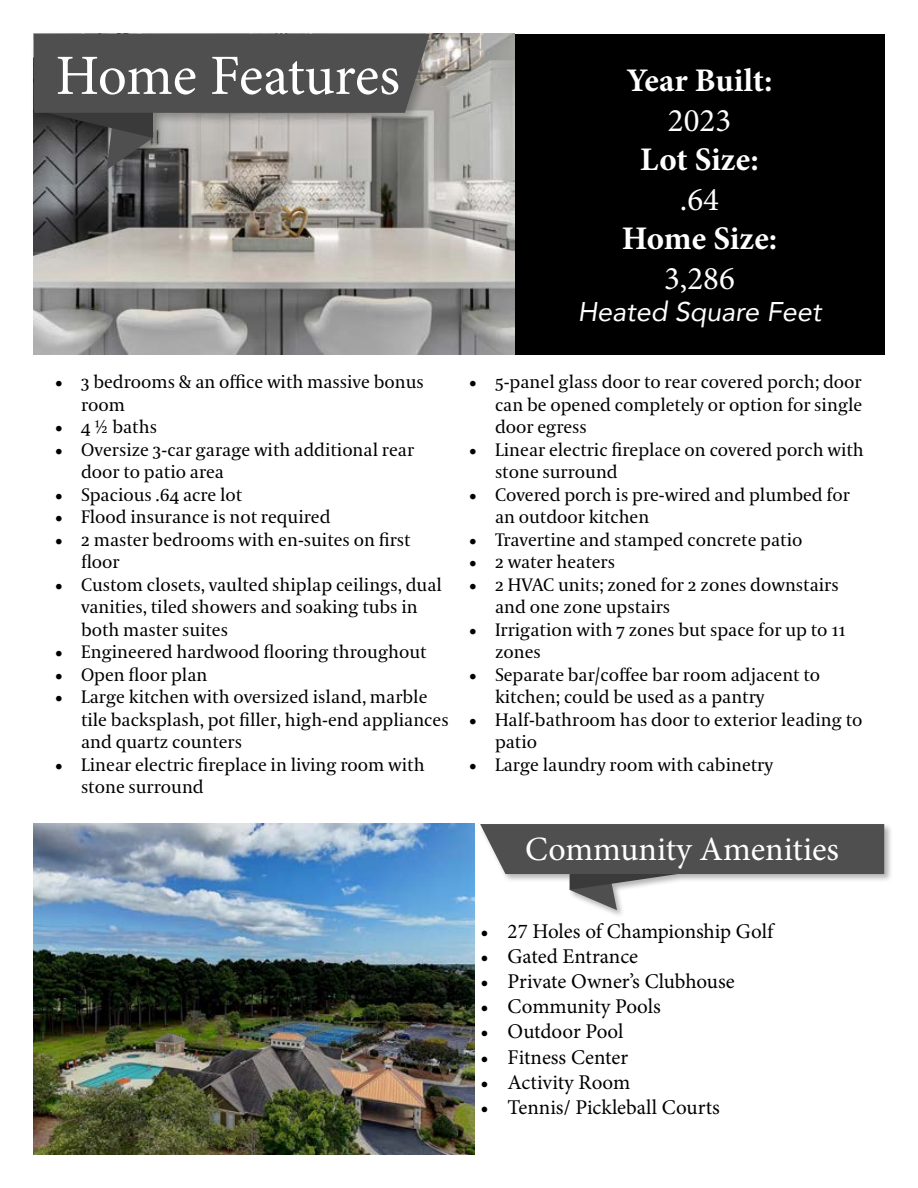
<style>
.page{position:relative;width:918px;height:1188px;background:#fff}
.page>*{position:absolute;margin:0;border:0;box-sizing:border-box;transform-origin:0 0}
.t1{font:57px "Minion Pro";letter-spacing:-.01em;color:#fff}
.t2{font:34.05px "Minion Pro";color:#fff}
.t3{font:700 33px "Minion Pro";color:#fff}
.t4{font:33px "Minion Pro";color:#fff}
.t5{font:italic 27px "Avenir";color:#fff}
.t6{font:21px "Minion Pro";color:#000}
.t7{font:18px/22.5px "Coranto 2";color:#000}
</style>
<div class="page">
<img style="left:34px;top:34px;width:481px;height:320px">
<div style="left:515px;top:34px;width:369px;height:320px;background:#000"></div>
<img style="left:34px;top:824px;width:440px;height:330px">
<div style="left:31px;top:30px;width:411px;height:152px;background:#000;opacity:.3"></div>
<svg style="left:34px;top:34px;width:396px;height:136px;background:#686866"></svg>
<div style="left:478px;top:823px;width:414px;height:96px;background:#000;opacity:.3"></div>
<svg style="left:480px;top:824px;width:404px;height:86px"></svg>
<h1 class="t1" style="left:56px;top:38px;width:346px">Home Features</h1>
<p class="t7" style="left:81px;top:372px;width:344px;text-indent:-27px">• 3 bedrooms &amp; an office with massive bonus room</p>
<p class="t7" style="left:54px;top:417px;width:104px">• 4 ½ baths</p>
<p class="t7" style="left:81px;top:439px;width:335px;text-indent:-27px">• Oversize 3-car garage with additional rear door to patio area</p>
<p class="t7" style="left:54px;top:484px;width:190px">• Spacious .64 acre lot</p>
<p class="t7" style="left:54px;top:507px;width:278px">• Flood insurance is not required</p>
<p class="t7" style="left:81px;top:529px;width:331px;text-indent:-27px">• 2 master bedrooms with en-suites on first floor</p>
<p class="t7" style="left:81px;top:574px;width:362px;text-indent:-27px">• Custom closets, vaulted shiplap ceilings, dual vanities, tiled showers and soaking tubs in both master suites</p>
<p class="t7" style="left:54px;top:642px;width:374px">• Engineered hardwood flooring throughout</p>
<p class="t7" style="left:54px;top:664px;width:155px">• Open floor plan</p>
<p class="t7" style="left:81px;top:687px;width:369px;text-indent:-27px">• Large kitchen with oversized island, marble tile backsplash, pot filler, high-end appliances and quartz counters</p>
<p class="t7" style="left:81px;top:754px;width:345px;text-indent:-27px">• Linear electric fireplace in living room with stone surround</p>
<h3 class="t3" style="left:627px;top:57px;width:147px">Year Built:</h3>
<h3 class="t4" style="left:668px;top:98px;width:65px">2023</h3>
<h3 class="t3" style="left:640px;top:136px;width:120px">Lot Size:</h3>
<h3 class="t4" style="left:680px;top:177px;width:41px">.64</h3>
<h3 class="t3" style="left:622px;top:216px;width:157px">Home Size:</h3>
<h3 class="t4" style="left:664px;top:256px;width:72px">3,286</h3>
<h3 class="t5" style="left:578px;top:295px;width:245px">Heated Square Feet</h3>
<p class="t7" style="left:495px;top:372px;width:369px;text-align:justify;text-indent:-27px">• 5-panel glass door to rear covered porch; door can be opened completely or option for single door egress</p>
<p class="t7" style="left:495px;top:439px;width:370px;text-indent:-27px">• Linear electric fireplace on covered porch with stone surround</p>
<p class="t7" style="left:495px;top:484px;width:357px;text-indent:-27px">• Covered porch is pre-wired and plumbed for an outdoor kitchen</p>
<p class="t7" style="left:468px;top:529px;width:336px">• Travertine and stamped concrete patio</p>
<p class="t7" style="left:468px;top:552px;width:149px">• 2 water heaters</p>
<p class="t7" style="left:495px;top:574px;width:345px;text-indent:-27px">• 2 HVAC units; zoned for 2 zones downstairs and one zone upstairs</p>
<p class="t7" style="left:495px;top:619px;width:352px;text-indent:-27px">• Irrigation with 7 zones but space for up to 11 zones</p>
<p class="t7" style="left:495px;top:664px;width:327px;text-indent:-27px">• Separate bar/coffee bar room adjacent to kitchen; could be used as a pantry</p>
<p class="t7" style="left:495px;top:709px;width:369px;text-indent:-27px">• Half-bathroom has door to exterior leading to patio</p>
<p class="t7" style="left:468px;top:754px;width:307px">• Large laundry room with cabinetry</p>
<h2 class="t2" style="left:525px;top:826px;width:315px">Community Amenities</h2>
<p class="t6" style="left:481px;top:917px;width:294px">• 27 Holes of Championship Golf</p>
<p class="t6" style="left:481px;top:942px;width:159px">• Gated Entrance</p>
<p class="t6" style="left:481px;top:967px;width:256px">• Private Owner’s Clubhouse</p>
<p class="t6" style="left:481px;top:992px;width:182px">• Community Pools</p>
<p class="t6" style="left:481px;top:1018px;width:144px">• Outdoor Pool</p>
<p class="t6" style="left:481px;top:1043px;width:149px">• Fitness Center</p>
<p class="t6" style="left:481px;top:1068px;width:151px">• Activity Room</p>
<p class="t6" style="left:481px;top:1093px;width:241px">• Tennis/ Pickleball Courts</p>
</div>
